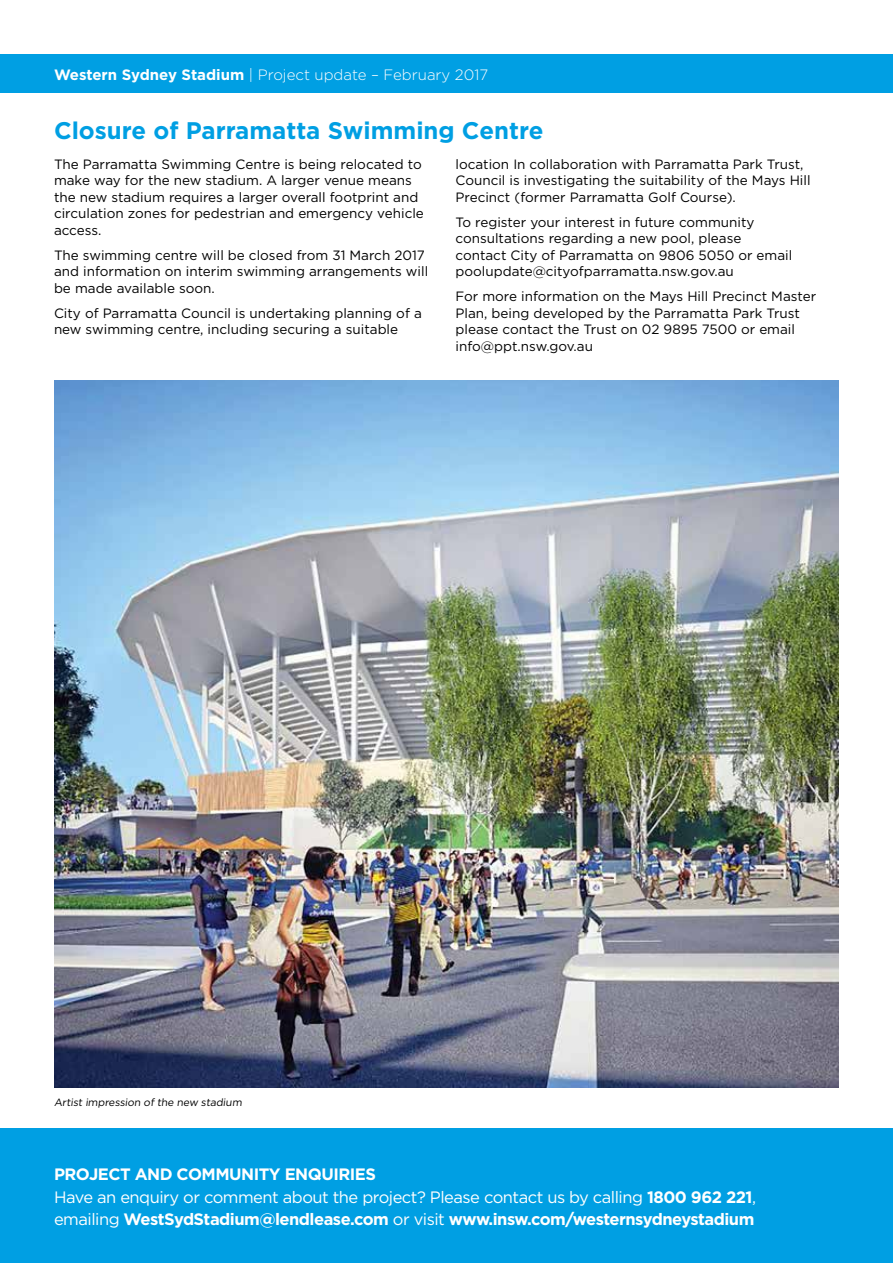
<style>
.page{position:relative;width:893px;height:1263px;background:#fff}
.page>*{position:absolute;margin:0;border:0;box-sizing:border-box;transform-origin:0 0}
.t1{font:700 24px "Gotham";color:#009fe3}
.t2{font:700 16.5px/22.5px "Gotham";letter-spacing:-.03em;color:#fff}
.t3{font:300 15px "Gotham";color:#fff}
.t4{font:13.5px/16.5px "Gotham";color:#000}
.t5{font:10.5px "Gotham";color:#000}
.s1{font-weight:700}
.s2{font-weight:400}
</style>
<div class="page">
<div style="left:0;top:1129px;width:893px;height:134px;background:#009fe3"></div>
<div style="left:0;top:54px;width:893px;height:39px;background:#009fe3"></div>
<img style="left:54px;top:381px;width:785px;height:706px">
<p class="t3" style="left:54px;top:65px;width:436px"><span class="s1">Western Sydney Stadium</span> | Project update – February 2017</p>
<h1 class="t1" style="left:54px;top:117px;width:491px">Closure of Parramatta Swimming Centre</h1>
<p class="t4" style="left:54px;top:155px;width:371px">The Parramatta Swimming Centre is being relocated to make way for the new stadium. A larger venue means the new stadium requires a larger overall footprint and circulation zones for pedestrian and emergency vehicle access.</p>
<p class="t4" style="left:54px;top:246px;width:376px">The swimming centre will be closed from 31 March 2017 and information on interim swimming arrangements will be made available soon.</p>
<p class="t4" style="left:54px;top:304px;width:369px">City of Parramatta Council is undertaking planning of a new swimming centre, including securing a suitable</p>
<p class="t4" style="left:455px;top:155px;width:357px">location In collaboration with Parramatta Park Trust,<br>Council is investigating the suitability of the Mays Hill<br>Precinct (former Parramatta Golf Course).</p>
<p class="t4" style="left:455px;top:213px;width:338px">To register your interest in future community consultations regarding a new pool, please contact City of Parramatta on 9806 5050 or email poolupdate@cityofparramatta.nsw.gov.au</p>
<p class="t4" style="left:455px;top:288px;width:362px">For more information on the Mays Hill Precinct Master Plan, being developed by the Parramatta Park Trust please contact the Trust on 02 9895 7500 or email info@ppt.nsw.gov.au</p>
<p class="t5" style="left:54px;top:1096px;width:191px">Artist impression of the new stadium</p>
<p class="t2" style="left:54px;top:1163px;width:704px">PROJECT AND COMMUNITY ENQUIRIES<br><span class="s2">Have an enquiry or comment about the project? Please contact us by calling</span> 1800 962 221<span class="s2">, emailing</span> WestSydStadium@lendlease.com <span class="s2">or visit</span> www.insw.com/westernsydneystadium</p>
</div>
